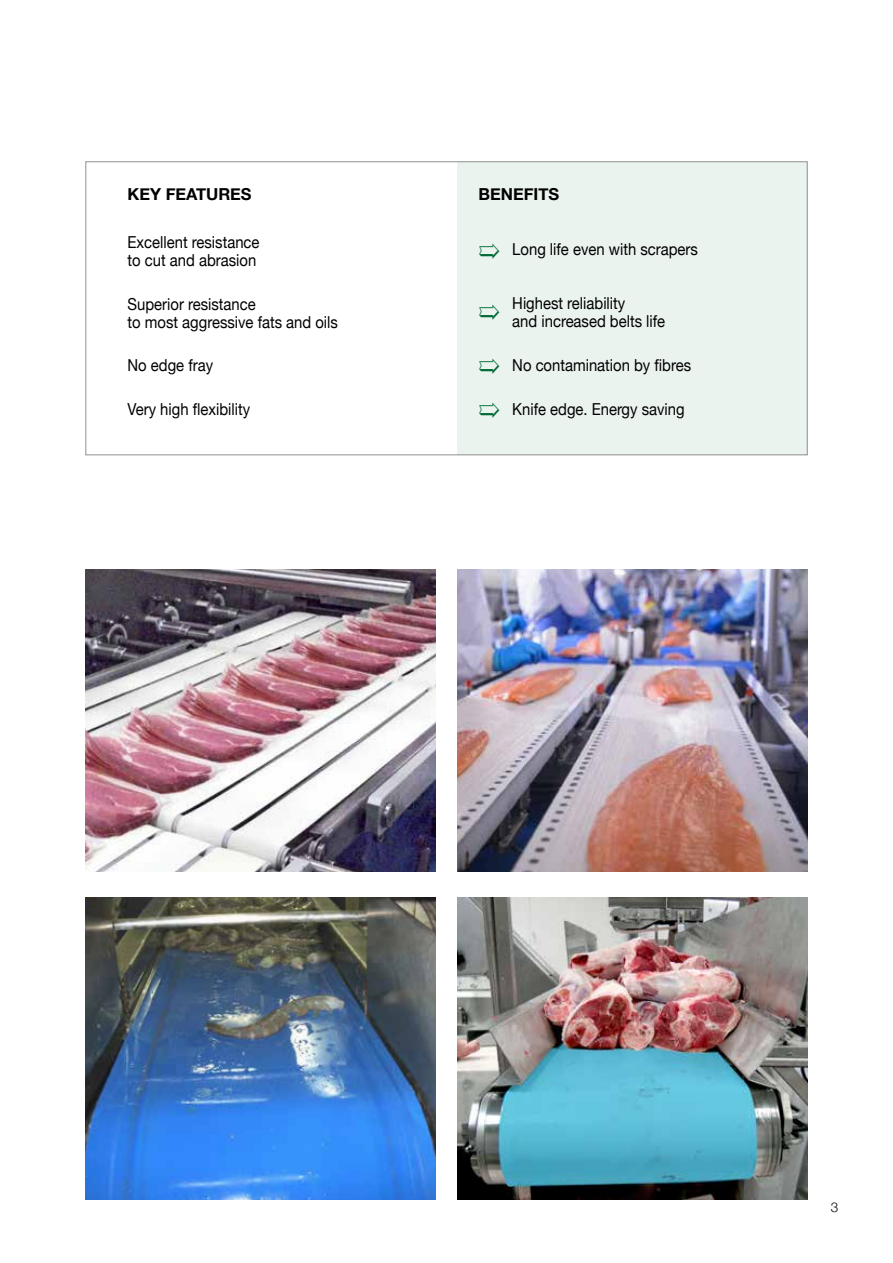
<style>
.page{position:relative;width:893px;height:1263px;background:#fff}
.page>*{position:absolute;margin:0;border:0;box-sizing:border-box;transform-origin:0 0}
.t1{font:16.5px/18px "Helvetica Neue";color:#000;scale:.9 1}
.t2{font:700 16.5px "Helvetica Neue";color:#000}
.t3{font:300 13.5px "Helvetica Neue";color:#000}
</style>
<div class="page">
<img style="left:457px;top:897px;width:350px;height:302px">
<img style="left:85px;top:570px;width:351px;height:302px">
<img style="left:85px;top:897px;width:351px;height:302px">
<img style="left:457px;top:570px;width:351px;height:302px">
<div style="left:457px;top:162px;width:350px;height:293px;background:#ebf3ef"></div>
<p class="t2" style="left:128px;top:181px;width:126px">KEY FEATURES</p>
<p class="t2" style="left:479px;top:181px;width:82px">BENEFITS</p>
<p class="t1" style="left:128px;top:234px;width:148px">Excellent resistance to cut and abrasion</p>
<p class="t1" style="left:128px;top:296px;width:235px">Superior resistance<br>to most aggressive fats and oils</p>
<p class="t1" style="left:128px;top:357px;width:97px">No edge fray</p>
<p class="t1" style="left:128px;top:401px;width:138px">Very high flexibility</p>
<p class="t1" style="left:512px;top:241px;width:208px">Long life even with scrapers</p>
<p class="t1" style="left:512px;top:296px;width:171px">Highest reliability<br>and increased belts life</p>
<p class="t1" style="left:512px;top:357px;width:200px">No contamination by fibres</p>
<p class="t1" style="left:512px;top:401px;width:193px">Knife edge. Energy saving</p>
<p class="t3" style="left:831px;top:1196px;width:9px">3</p>
</div>
